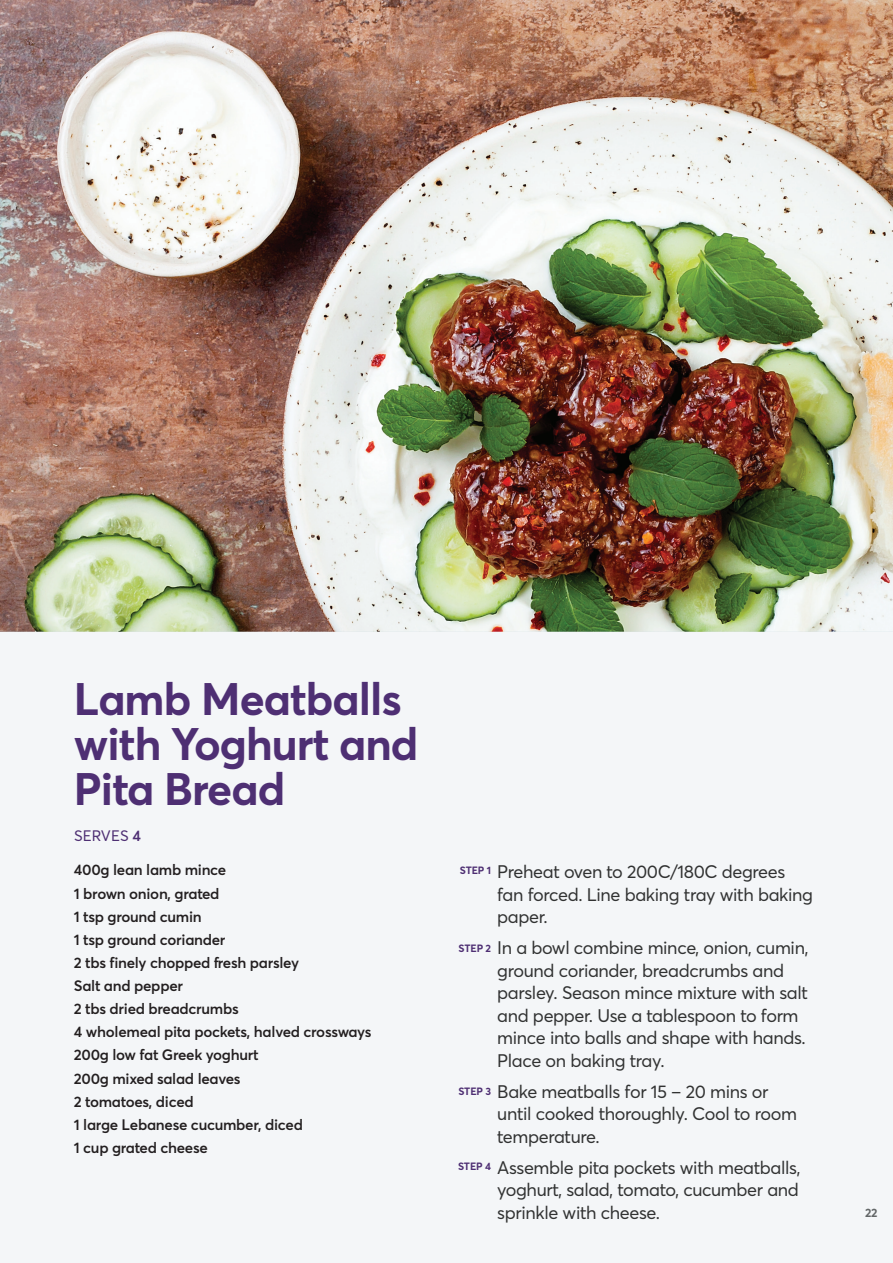
<style>
.page{position:relative;width:893px;height:1263px;background:#fff}
.page>*{position:absolute;margin:0;border:0;box-sizing:border-box;transform-origin:0 0}
.t1{font:700 45px/45px "Averta";letter-spacing:-.02em;color:#4e2f73}
.t2{font:18px/22.5px "Averta";letter-spacing:-.02em;color:#313232}
.t3{font:600 15px/23.1px "Averta";letter-spacing:-.02em;color:#231f20}
.t4{font:15px "Averta";letter-spacing:.005em;color:#4e2f73}
.t5{font:700 12px "Averta";color:#313232}
.t6{font:700 10.5px "Averta";letter-spacing:-.01em;color:#4e2f73}
.s1{font-weight:600}
</style>
<div class="page">
<img style="left:0;top:0;width:893px;height:631px">
<div style="left:0;top:631px;width:893px;height:632px;background:#f4f6f8"></div>
<h1 class="t1" style="left:74px;top:674px;width:346px">Lamb Meatballs with Yoghurt and<br>Pita Bread</h1>
<p class="t4" style="left:74px;top:825px;width:68px">SERVES <span class="s1">4</span></p>
<p class="t3" style="left:74px;top:858px;width:299px">400g lean lamb mince<br>1 brown onion, grated<br>1 tsp ground cumin<br>1 tsp ground coriander<br>2 tbs finely chopped fresh parsley<br>Salt and pepper<br>2 tbs dried breadcrumbs<br>4 wholemeal pita pockets, halved crossways<br>200g low fat Greek yoghurt<br>200g mixed salad leaves<br>2 tomatoes, diced<br>1 large Lebanese cucumber, diced<br>1 cup grated cheese</p>
<p class="t2" style="left:497px;top:860px;width:317px">Preheat oven to 200C/180C degrees fan forced. Line baking tray with baking paper.</p>
<p class="t6" style="left:460px;top:863px;width:33px">STEP 1</p>
<p class="t2" style="left:497px;top:936px;width:313px">In a bowl combine mince, onion, cumin, ground coriander, breadcrumbs and parsley. Season mince mixture with salt and pepper. Use a tablespoon to form mince into balls and shape with hands.<br>Place on baking tray.</p>
<p class="t2" style="left:497px;top:1079px;width:301px">Bake meatballs for 15 – 20 mins or until cooked thoroughly. Cool to room temperature.</p>
<p class="t2" style="left:497px;top:1155px;width:305px;text-align:justify">Assemble pita pockets with meatballs, yoghurt, salad, tomato, cucumber and sprinkle with cheese.</p>
<p class="t6" style="left:458px;top:940px;width:34px">STEP 2</p>
<p class="t6" style="left:458px;top:1084px;width:34px">STEP 3</p>
<p class="t6" style="left:458px;top:1159px;width:35px">STEP 4</p>
<p class="t5" style="left:865px;top:1204px;width:14px">22</p>
</div>
